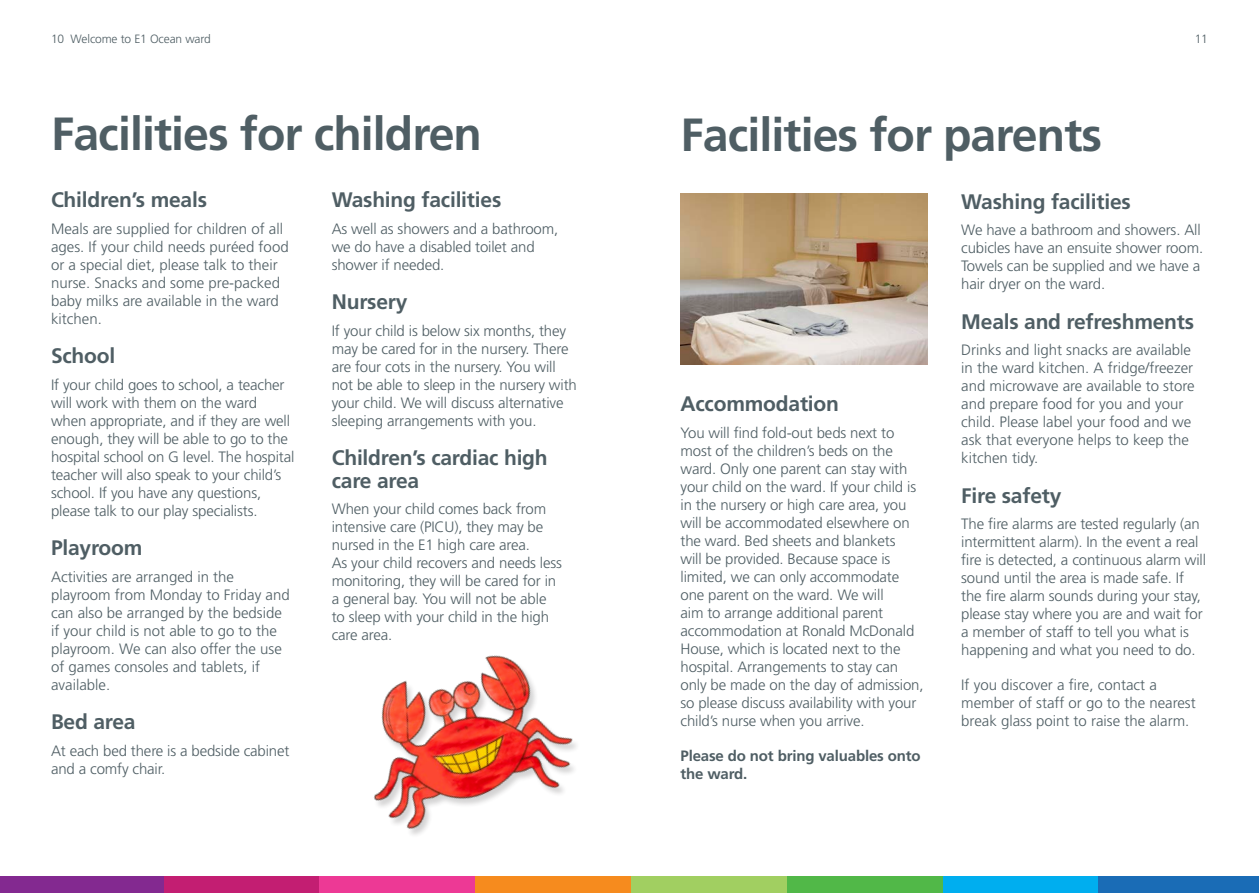
<style>
.page{position:relative;width:1259px;height:893px;background:#fff}
.page>*{position:absolute;margin:0;border:0;box-sizing:border-box;transform-origin:0 0}
.t1{font:700 46.5px "Frutiger";letter-spacing:-.02em;color:#4f5e64}
.t2{font:700 21px/22.5px "Frutiger";letter-spacing:-.01em;color:#4f5e64}
.t3{font:300 15px/18px "Frutiger";letter-spacing:-.01em;color:#4f5e64}
.t4{font:700 15px/18px "Frutiger";letter-spacing:-.01em;color:#4f5e64}
.t5{font:300 12px "Frutiger";letter-spacing:-.01em;color:#4f5e64}
</style>
<div class="page">
<div style="left:1097px;top:877px;width:162px;height:16px;background:#1a6cb6"></div>
<div style="left:941px;top:877px;width:157px;height:16px;background:#00aeef"></div>
<div style="left:786px;top:877px;width:156px;height:16px;background:#51b848"></div>
<div style="left:630px;top:877px;width:156px;height:16px;background:#a1cf61"></div>
<div style="left:474px;top:877px;width:156px;height:16px;background:#f68b1e"></div>
<div style="left:318px;top:877px;width:157px;height:16px;background:#ed3995"></div>
<div style="left:163px;top:877px;width:156px;height:16px;background:#c31e72"></div>
<div style="left:0;top:877px;width:163px;height:16px;background:#832990"></div>
<img style="left:374px;top:655px;width:202px;height:180px">
<img style="left:680px;top:193px;width:247px;height:172px">
<p class="t5" style="left:51px;top:32px;width:161px">10 Welcome to E1 Ocean ward</p>
<h1 class="t1" style="left:51px;top:106px;width:432px">Facilities for children</h1>
<h2 class="t2" style="left:51px;top:189px;width:157px">Children’s meals</h2>
<p class="t3" style="left:51px;top:220px;width:239px">Meals are supplied for children of all ages. If your child needs puréed food or a special diet, please talk to their nurse. Snacks and some pre-packed baby milks are available in the ward kitchen.</p>
<h2 class="t2" style="left:51px;top:345px;width:66px">School</h2>
<p class="t3" style="left:51px;top:376px;width:245px">If your child goes to school, a teacher will work with them on the ward when appropriate, and if they are well enough, they will be able to go to the hospital school on G level. The hospital teacher will also speak to your child’s school. If you have any questions, please talk to our play specialists.</p>
<h2 class="t2" style="left:51px;top:537px;width:93px">Playroom</h2>
<p class="t3" style="left:51px;top:568px;width:240px">Activities are arranged in the playroom from Monday to Friday and can also be arranged by the bedside if your child is not able to go to the playroom. We can also offer the use of games consoles and tablets, if available.</p>
<h2 class="t2" style="left:51px;top:711px;width:86px">Bed area</h2>
<p class="t3" style="left:51px;top:742px;width:240px">At each bed there is a bedside cabinet and a comfy chair.</p>
<h2 class="t2" style="left:332px;top:189px;width:171px">Washing facilities</h2>
<p class="t3" style="left:332px;top:220px;width:228px">As well as showers and a bathroom, we do have a disabled toilet and shower if needed.</p>
<h2 class="t2" style="left:332px;top:291px;width:77px">Nursery</h2>
<p class="t3" style="left:332px;top:322px;width:247px">If your child is below six months, they may be cared for in the nursery. There are four cots in the nursery. You will not be able to sleep in the nursery with your child. We will discuss alternative sleeping arrangements with you.</p>
<h2 class="t2" style="left:332px;top:447px;width:217px">Children’s cardiac high care area</h2>
<p class="t3" style="left:332px;top:500px;width:232px">When your child comes back from intensive care (PICU), they may be nursed in the E1 high care area.<br>As your child recovers and needs less monitoring, they will be cared for in a general bay. You will not be able to sleep with your child in the high care area.</p>
<h1 class="t1" style="left:680px;top:108px;width:423px">Facilities for parents</h1>
<p class="t5" style="left:1194px;top:32px;width:15px">11</p>
<h2 class="t2" style="left:680px;top:392px;width:160px">Accommodation</h2>
<p class="t3" style="left:680px;top:423px;width:244px">You will find fold-out beds next to most of the children’s beds on the ward. Only one parent can stay with your child on the ward. If your child is in the nursery or high care area, you will be accommodated elsewhere on the ward. Bed sheets and blankets<br>will be provided. Because space is limited, we can only accommodate one parent on the ward. We will<br>aim to arrange additional parent accommodation at Ronald McDonald House, which is located next to the hospital. Arrangements to stay can only be made on the day of admission, so please discuss availability with your child’s nurse when you arrive.</p>
<p class="t4" style="left:680px;top:746px;width:242px">Please do not bring valuables onto the ward.</p>
<h2 class="t2" style="left:961px;top:190px;width:171px">Washing facilities</h2>
<p class="t3" style="left:961px;top:221px;width:243px">We have a bathroom and showers. All cubicles have an ensuite shower room.<br>Towels can be supplied and we have a hair dryer on the ward.</p>
<h2 class="t2" style="left:961px;top:310px;width:234px">Meals and refreshments</h2>
<p class="t3" style="left:961px;top:341px;width:235px">Drinks and light snacks are available in the ward kitchen. A fridge/freezer and microwave are available to store and prepare food for you and your child. Please label your food and we ask that everyone helps to keep the kitchen tidy.</p>
<h2 class="t2" style="left:961px;top:484px;width:102px">Fire safety</h2>
<p class="t3" style="left:961px;top:515px;width:246px">The fire alarms are tested regularly (an intermittent alarm). In the event a real fire is detected, a continuous alarm will sound until the area is made safe. If the fire alarm sounds during your stay, please stay where you are and wait for a member of staff to tell you what is happening and what you need to do.</p>
<p class="t3" style="left:961px;top:676px;width:236px">If you discover a fire, contact a member of staff or go to the nearest break glass point to raise the alarm.</p>
</div>
